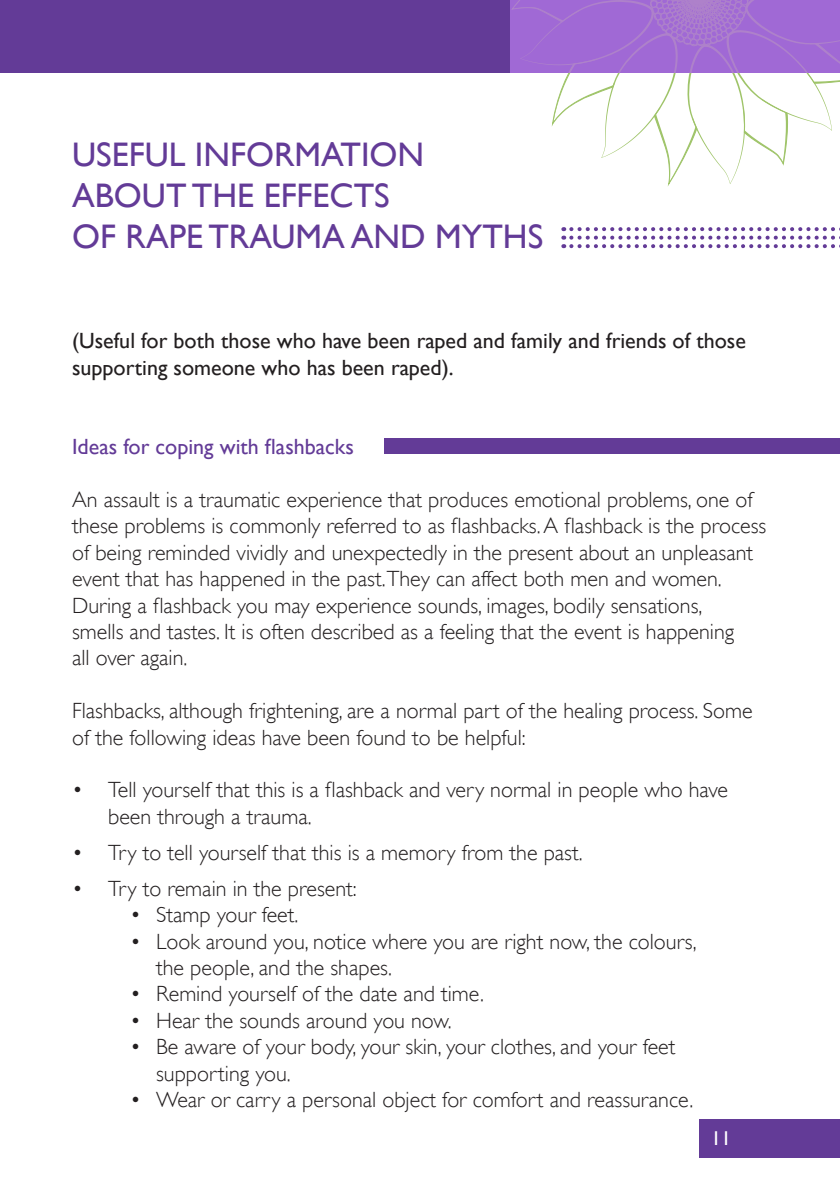
<style>
.page{position:relative;width:840px;height:1191px;background:#fff}
.page>*{position:absolute;margin:0;border:0;box-sizing:border-box;transform-origin:0 0}
.t1{font:34px/40.8px "Gill Sans";color:#633b97}
.t2{font:300 22px/26.4px "Gill Sans";color:#231f20}
.t3{font:22px/26.4px "Gill Sans";color:#231f20}
.t4{font:22px "Gill Sans";color:#633b97}
.t5{font:20px "Gill Sans";color:#fff}
</style>
<div class="page">
<div style="left:698px;top:1119px;width:141px;height:38px;background:#633b97"></div>
<div style="left:0;top:0;width:839px;height:72px;background:#633b97"></div>
<div style="left:384px;top:438px;width:455px;height:16px;background:#633b97"></div>
<svg style="left:563px;top:227px;width:1px;height:21px"></svg>
<svg style="left:571px;top:227px;width:269px;height:21px"></svg>
<svg style="left:509px;top:0;width:330px;height:186px"></svg>
<h1 class="t1" style="left:72px;top:134px;width:472px">USEFUL INFORMATION<br>ABOUT THE EFFECTS<br>OF RAPE TRAUMA AND MYTHS</h1>
<p class="t3" style="left:72px;top:327px;width:675px">(Useful for both those who have been raped and family and friends of those supporting someone who has been raped).</p>
<p class="t4" style="left:72px;top:433px;width:283px">Ideas for coping with flashbacks</p>
<p class="t2" style="left:72px;top:485px;width:695px">An assault is a traumatic experience that produces emotional problems, one of these problems is commonly referred to as flashbacks. A flashback is the process of being reminded vividly and unexpectedly in the present about an unpleasant event that has happened in the past.They can affect both men and women.<br>During a flashback you may experience sounds, images, bodily sensations,<br>smells and tastes. It is often described as a feeling that the event is happening<br>all over again.</p>
<p class="t2" style="left:72px;top:696px;width:681px">Flashbacks, although frightening, are a normal part of the healing process. Some of the following ideas have been found to be helpful:</p>
<p class="t2" style="left:108px;top:776px;width:621px;text-indent:-36px">• Tell yourself that this is a flashback and very normal in people who have been through a trauma.</p>
<p class="t2" style="left:72px;top:838px;width:512px">• Try to tell yourself that this is a memory from the past.</p>
<p class="t2" style="left:72px;top:874px;width:286px">• Try to remain in the present:</p>
<p class="t2" style="left:130px;top:900px;width:170px">• Stamp your feet.</p>
<p class="t2" style="left:156px;top:927px;width:541px;text-indent:-26px">• Look around you, notice where you are right now, the colours, the people, and the shapes.</p>
<p class="t2" style="left:130px;top:980px;width:355px">• Remind yourself of the date and time.</p>
<p class="t2" style="left:130px;top:1006px;width:323px">• Hear the sounds around you now.</p>
<p class="t2" style="left:156px;top:1032px;width:520px;text-indent:-26px">• Be aware of your body, your skin, your clothes, and your feet supporting you.</p>
<p class="t2" style="left:130px;top:1085px;width:564px">• Wear or carry a personal object for comfort and reassurance.</p>
<p class="t5" style="left:710px;top:1126px;width:21px">11</p>
</div>
